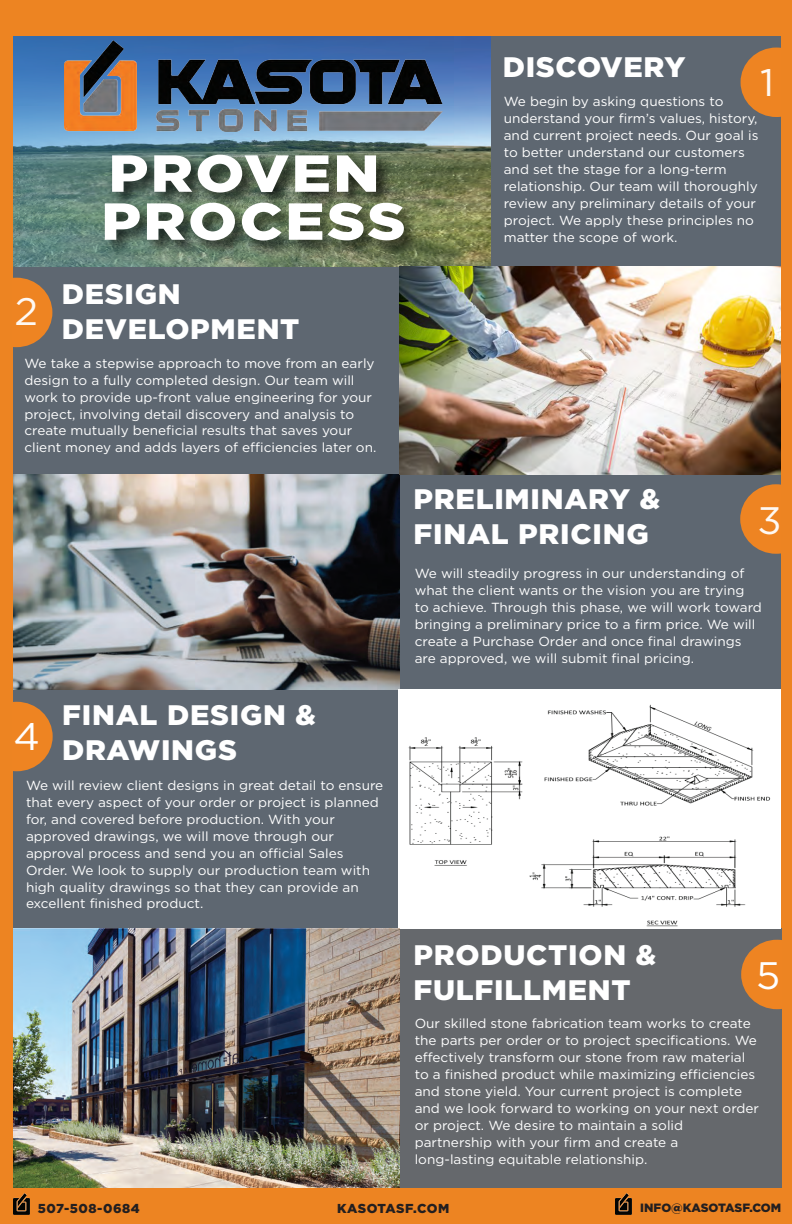
<style>
.page{position:relative;width:792px;height:1224px;background:#ed8422}
.page>*{position:absolute;margin:0;border:0;box-sizing:border-box;transform-origin:0 0}
.t1{font:900 52px/48px "Gotham HTF";letter-spacing:.04em;color:#fff;scale:1.14 1}
.t2{font:38.3px "Gotham HTF";color:#fff}
.t3{font:900 28.2px/34.8px "Gotham HTF";letter-spacing:.025em;color:#fff}
.t4{font:13.2px/16.9px "Gotham HTF";color:#fff}
.t5{font:900 13px "Gotham HTF";letter-spacing:.04em;color:#231f20}
.t6{font:900 12px "Gotham HTF";letter-spacing:-.005em;color:#231f20}
</style>
<div class="page">
<div style="left:13px;top:689px;width:386px;height:239px;background:#5e6771"></div>
<div style="left:13px;top:267px;width:388px;height:207px;background:#5e6771"></div>
<div style="left:491px;top:37px;width:290px;height:230px;background:#5e6771"></div>
<div style="left:399px;top:928px;width:382px;height:260px;background:#65686c"></div>
<div style="left:399px;top:474px;width:382px;height:215px;background:#5e6771"></div>
<svg style="left:741px;top:940px;width:40px;height:69px"></svg>
<svg style="left:740px;top:484px;width:41px;height:70px"></svg>
<svg style="left:741px;top:48px;width:40px;height:69px"></svg>
<svg style="left:13px;top:278px;width:39px;height:69px"></svg>
<svg style="left:13px;top:702px;width:40px;height:69px"></svg>
<img style="left:13px;top:474px;width:386px;height:215px">
<svg style="left:13px;top:37px;width:479px;height:230px;background:#658588"></svg>
<img style="left:93px;top:147px;width:337px;height:120px">
<img style="left:399px;top:267px;width:382px;height:207px">
<img style="left:50px;top:36px;width:407px;height:111px">
<img style="left:65px;top:40px;width:377px;height:92px">
<img style="left:399px;top:689px;width:382px;height:239px">
<img style="left:13px;top:1194px;width:17px;height:20px">
<img style="left:615px;top:1194px;width:17px;height:20px">
<img style="left:13px;top:928px;width:386px;height:260px">
<h1 class="t1" style="left:101px;top:148px;width:269px">PROVEN<br>PROCESS</h1>
<h3 class="t3" style="left:503px;top:49px;width:184px">DISCOVERY</h3>
<h2 class="t2" style="left:760px;top:62px;width:16px">1</h2>
<p class="t4" style="left:504px;top:93px;width:256px">We begin by asking questions to understand your firm’s values, history, and current project needs. Our goal is to better understand our customers and set the stage for a long-term relationship. Our team will thoroughly review any preliminary details of your project. We apply these principles no matter the scope of work.</p>
<h2 class="t2" style="left:14px;top:290px;width:25px">2</h2>
<h3 class="t3" style="left:62px;top:276px;width:239px">DESIGN<br>DEVELOPMENT</h3>
<p class="t4" style="left:24px;top:354px;width:354px">We take a stepwise approach to move from an early design to a fully completed design. Our team will work to provide up-front value engineering for your project, involving detail discovery and analysis to create mutually beneficial results that saves your client money and adds layers of efficiencies later on.</p>
<h3 class="t3" style="left:414px;top:481px;width:248px">PRELIMINARY &amp;<br>FINAL PRICING</h3>
<h2 class="t2" style="left:758px;top:499px;width:26px">3</h2>
<p class="t4" style="left:415px;top:565px;width:349px">We will steadily progress in our understanding of what the client wants or the vision you are trying<br>to achieve. Through this phase, we will work toward bringing a preliminary price to a firm price. We will create a Purchase Order and once final drawings are approved, we will submit final pricing.</p>
<h2 class="t2" style="left:13px;top:715px;width:28px">4</h2>
<h3 class="t3" style="left:62px;top:697px;width:255px">FINAL DESIGN &amp;<br>DRAWINGS</h3>
<p class="t4" style="left:26px;top:777px;width:359px">We will review client designs in great detail to ensure that every aspect of your order or project is planned for, and covered before production. With your approved drawings, we will move through our approval process and send you an official Sales Order. We look to supply our production team with high quality drawings so that they can provide an excellent finished product.</p>
<h3 class="t3" style="left:414px;top:937px;width:244px">PRODUCTION &amp;<br>FULFILLMENT</h3>
<h2 class="t2" style="left:756px;top:954px;width:26px">5</h2>
<p class="t4" style="left:415px;top:1015px;width:346px">Our skilled stone fabrication team works to create the parts per order or to project specifications. We effectively transform our stone from raw material to a finished product while maximizing efficiencies and stone yield. Your current project is complete and we look forward to working on your next order or project. We desire to maintain a solid partnership with your firm and create a long-lasting equitable relationship.</p>
<p class="t5" style="left:38px;top:1201px;width:104px">507-508-0684</p>
<p class="t5" style="left:337px;top:1201px;width:113px">KASOTASF.COM</p>
<p class="t6" style="left:640px;top:1201px;width:143px">INFO@KASOTASF.COM</p>
</div>
